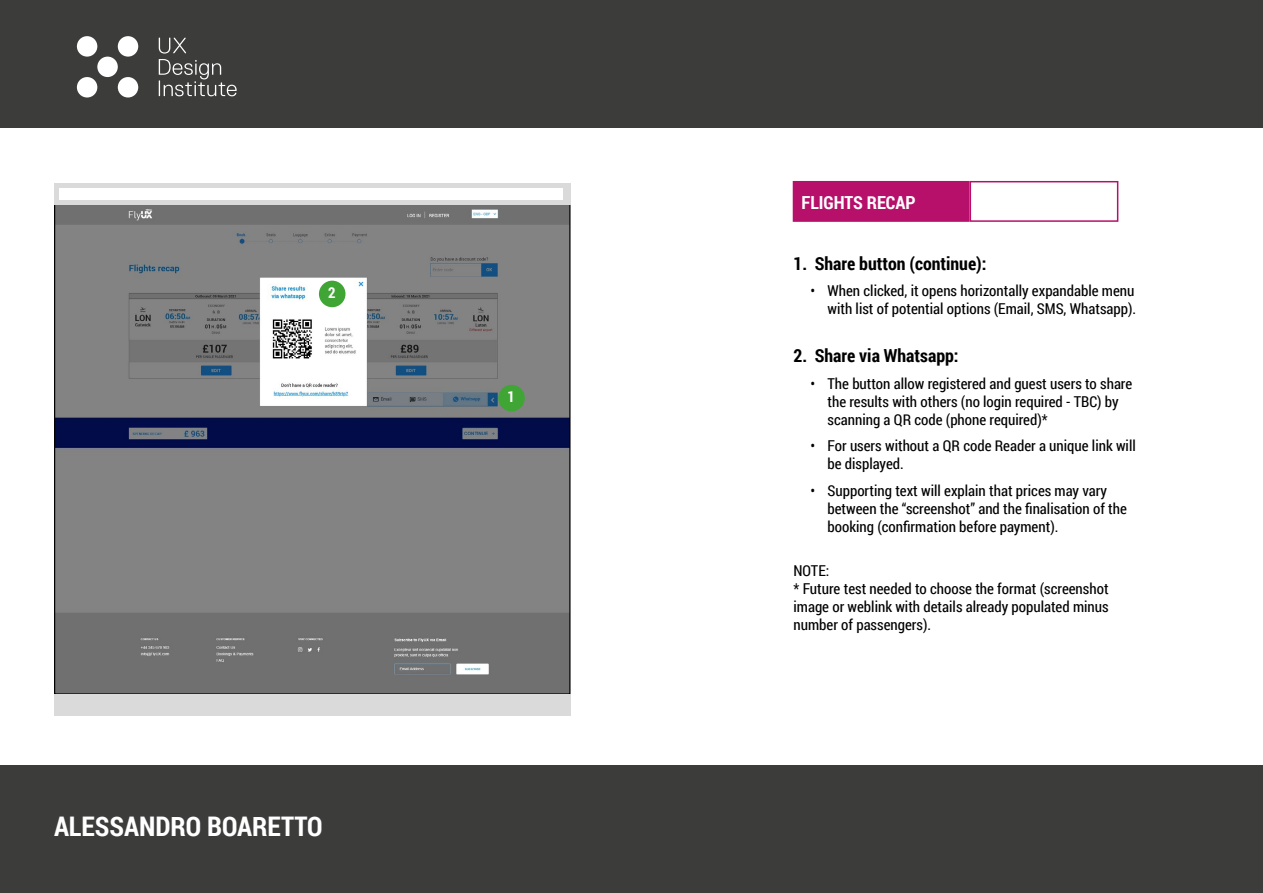
<style>
.page{position:relative;width:1263px;height:893px;background:#fff}
.page>*{position:absolute;margin:0;border:0;box-sizing:border-box;transform-origin:0 0}
.t1{font:700 27px "Roboto Condensed";color:#fff}
.t2{font:700 18px "Roboto Condensed";color:#000}
.t3{font:700 18px "Roboto Condensed";color:#fff}
.t4{font:15px/18px "Roboto Condensed";color:#000}
.t5{font:700 15px "Roboto Condensed";color:#fff}
</style>
<div class="page">
<div style="left:0;top:0;width:1263px;height:128px;background:#3c3c3b"></div>
<div style="left:0;top:765px;width:1263px;height:128px;background:#3c3c3b"></div>
<div style="left:118px;top:36px;width:20px;height:21px;background:#fff;border-radius:50%"></div>
<div style="left:77px;top:36px;width:20px;height:21px;background:#fff;border-radius:50%"></div>
<div style="left:77px;top:77px;width:20px;height:21px;background:#fff;border-radius:50%"></div>
<div style="left:97px;top:57px;width:21px;height:20px;background:#fff;border-radius:50%"></div>
<div style="left:118px;top:77px;width:20px;height:21px;background:#fff;border-radius:50%"></div>
<svg style="left:159px;top:38px;width:78px;height:58px"></svg>
<img style="left:56px;top:206px;width:512px;height:487px">
<div style="left:54px;top:183px;width:516px;height:22px;background:#dadada"></div>
<div style="left:54px;top:695px;width:516px;height:21px;background:#dadada"></div>
<div style="left:59px;top:188px;width:504px;height:12px;background:#fff"></div>
<div style="left:498px;top:385px;width:27px;height:26px;background:#3fa535;border-radius:50%"></div>
<div style="left:319px;top:281px;width:26px;height:26px;background:#3fa535;border-radius:50%"></div>
<div style="left:793px;top:182px;width:176px;height:39px;background:#b6106a"></div>
<div style="left:793px;top:181px;width:176px;height:41px;border:2px solid #b6106a"></div>
<div style="left:969px;top:181px;width:149px;height:41px;border:2px solid #b6106a"></div>
<p class="t5" style="left:328px;top:282px;width:9px">2</p>
<h1 class="t1" style="left:54px;top:808px;width:270px">ALESSANDRO BOARETTO</h1>
<p class="t5" style="left:507px;top:386px;width:9px">1</p>
<p class="t3" style="left:801px;top:190px;width:116px">FLIGHTS RECAP</p>
<p class="t2" style="left:793px;top:251px;width:195px">1. Share button (continue):</p>
<p class="t4" style="left:810px;top:281px;width:327px;text-align:right">• When clicked, it opens horizontally expandable menu with list of potential options (Email, SMS, Whatsapp).</p>
<p class="t2" style="left:793px;top:343px;width:167px">2. Share via Whatsapp:</p>
<p class="t4" style="left:827px;top:374px;width:306px;text-indent:-17px">• The button allow registered and guest users to share the results with others (no login required - TBC) by scanning a QR code (phone required)*</p>
<p class="t4" style="left:827px;top:437px;width:310px;text-indent:-17px">• For users without a QR code Reader a unique link will be displayed.</p>
<p class="t4" style="left:827px;top:481px;width:301px;text-indent:-17px">• Supporting text will explain that prices may vary between the “screenshot” and the finalisation of the booking (confirmation before payment).</p>
<p class="t4" style="left:793px;top:562px;width:317px">NOTE:<br>* Future test needed to choose the format (screenshot image or weblink with details already populated minus number of passengers).</p>
</div>
